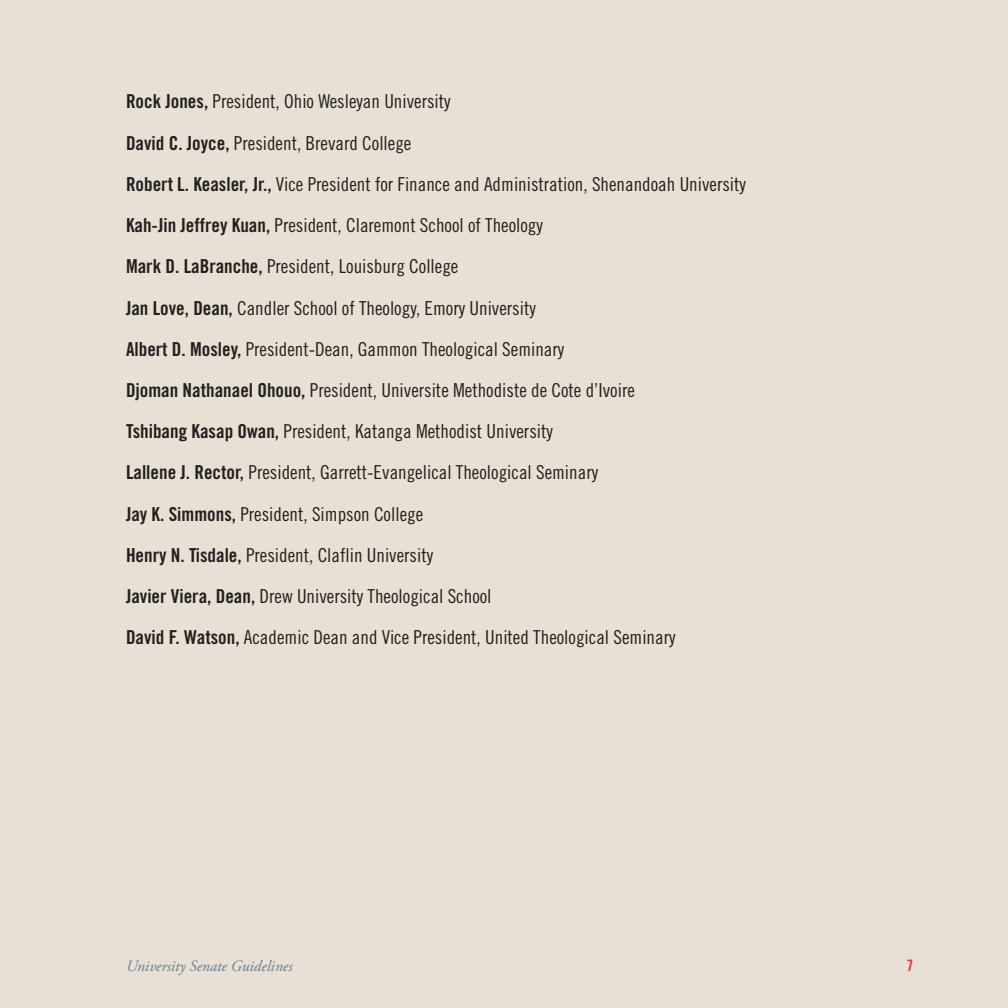
<style>
.page{position:relative;width:1008px;height:1008px;background:#e8e0d5}
.page>*{position:absolute;margin:0;border:0;box-sizing:border-box;transform-origin:0 0}
.t1{font:19.25px/41.3px "Trade Gothic Cond Eighteen";color:#231f20}
.t2{font:italic 15.75px "Adobe Garamond Pro";color:#66808e}
.t3{font:15.75px "Trade Gothic Bold Cond Twenty";color:#ee343d}
.s1{font-family:"Trade Gothic Bold Cond Twenty"}
</style>
<div class="page">
<p class="t1" style="left:126px;top:81px;width:621px"><span class="s1">Rock Jones,</span> President, Ohio Wesleyan University<br><span class="s1">David C. Joyce,</span> President, Brevard College<br><span class="s1">Robert L. Keasler, Jr.,</span> Vice President for Finance and Administration, Shenandoah University <span class="s1">Kah-Jin Jeffrey Kuan,</span> President, Claremont School of Theology<br><span class="s1">Mark D. LaBranche,</span> President, Louisburg College<br><span class="s1">Jan Love, Dean,</span> Candler School of Theology, Emory University<br><span class="s1">Albert D. Mosley,</span> President-Dean, Gammon Theological Seminary<br><span class="s1">Djoman Nathanael Ohouo,</span> President, Universite Methodiste de Cote d’Ivoire<br><span class="s1">Tshibang Kasap Owan,</span> President, Katanga Methodist University<br><span class="s1">Lallene J. Rector,</span> President, Garrett-Evangelical Theological Seminary<br><span class="s1">Jay K. Simmons,</span> President, Simpson College<br><span class="s1">Henry N. Tisdale,</span> President, Claflin University<br><span class="s1">Javier Viera, Dean,</span> Drew University Theological School<br><span class="s1">David F. Watson,</span> Academic Dean and Vice President, United Theological Seminary</p>
<p class="t2" style="left:126px;top:956px;width:168px">University Senate Guidelines</p>
<p class="t3" style="left:907px;top:955px;width:8px">7</p>
</div>
